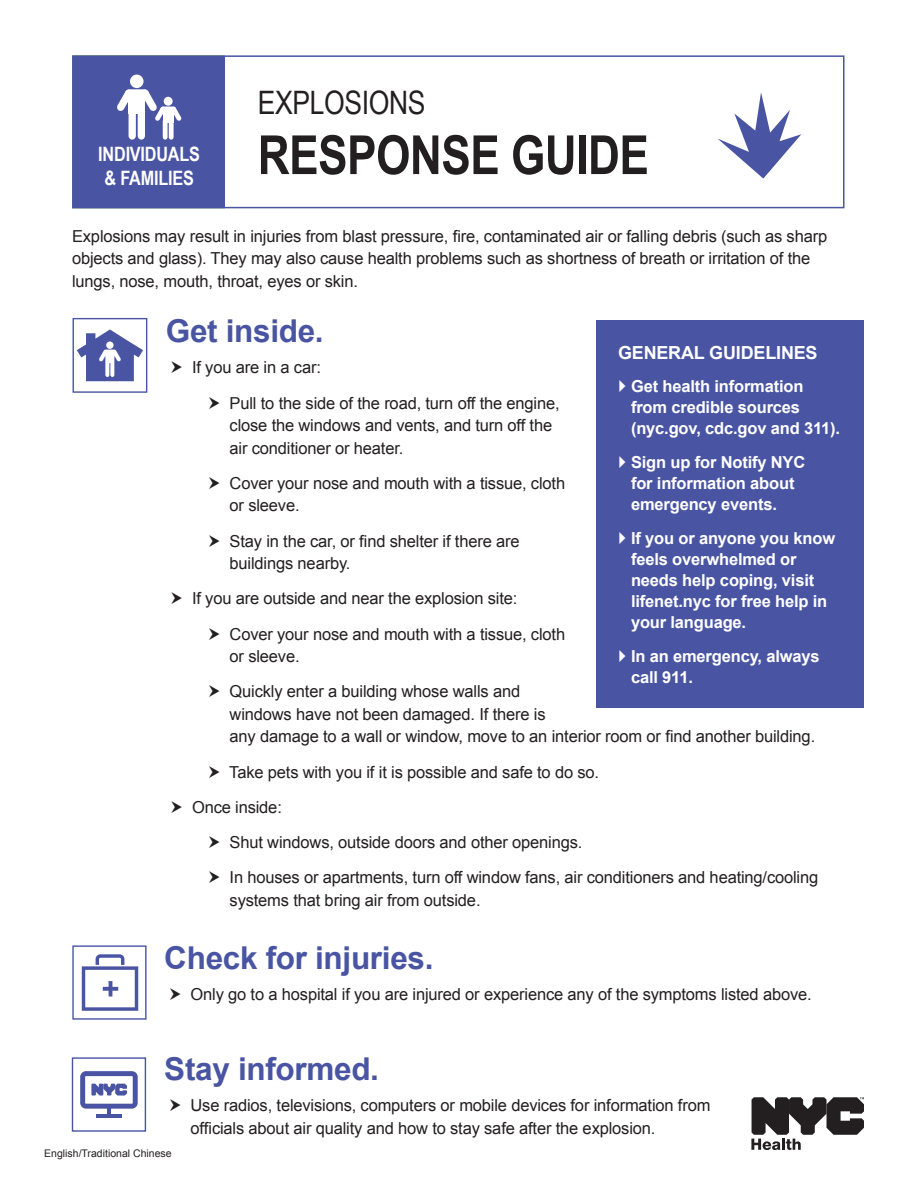
<style>
.page{position:relative;width:918px;height:1188px;background:#fff}
.page>*{position:absolute;margin:0;border:0;box-sizing:border-box;transform-origin:0 0}
.t1{font:700 54px "Arial Narrow";letter-spacing:-.01em;color:#231f20}
.t2{font:32.25px "Arial Narrow";letter-spacing:-.01em;color:#231f20}
.t3{font:700 31.5px "Arial";letter-spacing:-.01em;color:#4954a3}
.t4{font:700 19.8px "Arial Narrow";letter-spacing:-.01em;color:#fff}
.t5{font:700 18px "Arial";letter-spacing:-.01em;color:#fff}
.BODY_COPY{font:16.5px/22.5px "Arial";letter-spacing:-.01em;color:#231f20}
.general_guildlines{font:700 16.5px/21px "Arial";letter-spacing:-.01em;color:#fff}
.t6{font:10.5px "Arial";color:#231f20}
</style>
<div class="page">
<svg style="left:751px;top:1097px;width:113px;height:53px"></svg>
<div style="left:73px;top:56px;width:152px;height:152px;background:#4954a3"></div>
<div style="left:72px;top:55px;width:773px;height:153px;border:2px solid #4954a3"></div>
<div style="left:129px;top:108px;width:7px;height:32px;background:#fff;border-radius:4px"></div>
<div style="left:138px;top:108px;width:7px;height:32px;background:#fff;border-radius:4px"></div>
<div style="left:130px;top:75px;width:14px;height:13px;background:#fff;border-radius:50%"></div>
<div style="left:163px;top:110px;width:11px;height:13px;background:#fff"></div>
<div style="left:163px;top:119px;width:5px;height:21px;background:#fff;border-radius:3px"></div>
<div style="left:169px;top:119px;width:5px;height:21px;background:#fff;border-radius:3px"></div>
<svg style="left:117px;top:89px;width:65px;height:32px"></svg>
<div style="left:161px;top:107px;width:15px;height:5px;background:#fff;border-radius:3px"></div>
<div style="left:164px;top:97px;width:9px;height:9px;background:#fff;border-radius:50%"></div>
<div style="left:73px;top:318px;width:74px;height:75px;border:1px solid #4954a3"></div>
<svg style="left:718px;top:92px;width:83px;height:87px"></svg>
<svg style="left:77px;top:329px;width:66px;height:52px"></svg>
<div style="left:106px;top:341px;width:8px;height:8px;background:#fff;border-radius:50%"></div>
<div style="left:597px;top:320px;width:267px;height:387px;background:#4954a3"></div>
<div style="left:72px;top:945px;width:75px;height:75px;border:1px solid #4954a3"></div>
<svg style="left:82px;top:954px;width:56px;height:57px"></svg>
<div style="left:72px;top:1057px;width:74px;height:75px;border:1px solid #4954a3"></div>
<hr style="left:97px;top:1114px;width:25px;height:4px;background:#4954a3">
<svg style="left:80px;top:1071px;width:58px;height:45px"></svg>
<p class="t4" style="left:98px;top:140px;width:103px">INDIVIDUALS</p>
<p class="t4" style="left:105px;top:163px;width:91px">&amp; FAMILIES</p>
<p class="t2" style="left:258px;top:79px;width:169px">EXPLOSIONS</p>
<p class="t1" style="left:258px;top:114px;width:393px">RESPONSE GUIDE</p>
<p class="BODY_COPY" style="left:72px;top:225px;width:757px">Explosions may result in injuries from blast pressure, fire, contaminated air or falling debris (such as sharp objects and glass). They may also cause health problems such as shortness of breath or irritation of the lungs, nose, mouth, throat, eyes or skin.</p>
<p class="t3" style="left:166px;top:310px;width:159px">Get inside.</p>
<p class="BODY_COPY" style="left:192px;top:356px;width:130px">If you are in a car:</p>
<p class="BODY_COPY" style="left:230px;top:392px;width:332px">Pull to the side of the road, turn off the engine, close the windows and vents, and turn off the air conditioner or heater.</p>
<p class="BODY_COPY" style="left:230px;top:472px;width:337px">Cover your nose and mouth with a tissue, cloth or sleeve.</p>
<p class="BODY_COPY" style="left:230px;top:530px;width:292px">Stay in the car, or find shelter if there are buildings nearby.</p>
<p class="BODY_COPY" style="left:192px;top:587px;width:327px">If you are outside and near the explosion site:</p>
<p class="BODY_COPY" style="left:230px;top:623px;width:337px">Cover your nose and mouth with a tissue, cloth or sleeve.</p>
<p class="BODY_COPY" style="left:230px;top:680px;width:587px">Quickly enter a building whose walls and<br>windows have not been damaged. If there is<br>any damage to a wall or window, move to an interior room or find another building.</p>
<p class="BODY_COPY" style="left:229px;top:761px;width:371px">Take pets with you if it is possible and safe to do so.</p>
<p class="BODY_COPY" style="left:192px;top:796px;width:91px">Once inside:</p>
<p class="BODY_COPY" style="left:230px;top:831px;width:354px">Shut windows, outside doors and other openings.</p>
<p class="BODY_COPY" style="left:230px;top:866px;width:590px">In houses or apartments, turn off window fans, air conditioners and heating/cooling systems that bring air from outside.</p>
<p class="t5" style="left:618px;top:340px;width:201px">GENERAL GUIDELINES</p>
<p class="general_guildlines" style="left:631px;top:377px;width:211px">Get health information from credible sources (nyc.gov, cdc.gov and 311).</p>
<p class="general_guildlines" style="left:631px;top:452px;width:176px">Sign up for Notify NYC for information about emergency events.</p>
<p class="general_guildlines" style="left:631px;top:528px;width:206px">If you or anyone you know feels overwhelmed or needs help coping, visit lifenet.nyc for free help in your language.</p>
<p class="general_guildlines" style="left:631px;top:646px;width:190px">In an emergency, always call 911.</p>
<p class="t3" style="left:164px;top:937px;width:271px">Check for injuries.</p>
<p class="BODY_COPY" style="left:191px;top:983px;width:623px">Only go to a hospital if you are injured or experience any of the symptoms listed above.</p>
<p class="t3" style="left:164px;top:1049px;width:216px">Stay informed.</p>
<p class="BODY_COPY" style="left:191px;top:1094px;width:521px">Use radios, televisions, computers or mobile devices for information from officials about air quality and how to stay safe after the explosion.</p>
<p class="t6" style="left:44px;top:1146px;width:129px">English/Traditional Chinese</p>
</div>
